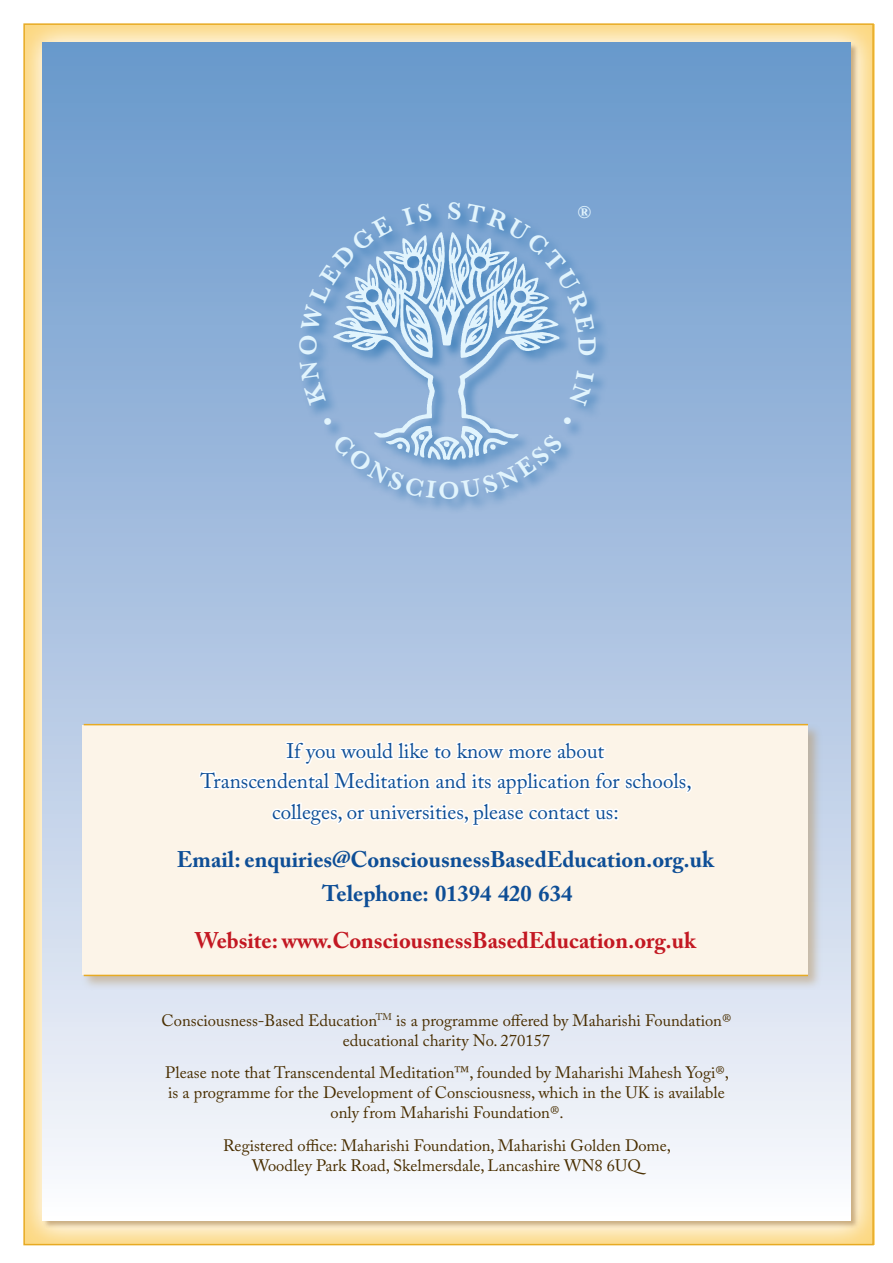
<style>
.page{position:relative;width:893px;height:1263px;background:#fff}
.page>*{position:absolute;margin:0;border:0;box-sizing:border-box;transform-origin:0 0}
.t1{font:700 22.5px/34.2px "Adobe Caslon Pro";color:#0e4e96;text-align:center}
.t2{font:700 22.5px "Adobe Caslon Pro";color:#c31822}
.t3{font:21px/30.5px "Adobe Caslon Pro";color:#0e4e96;text-align:center}
.t4{font:600 18px "Baskerville";color:#e1f4fd}
.t5{font:16.5px/19.8px "Adobe Caslon Pro";color:#492e00;text-align:center}
</style>
<div class="page">
<div style="left:42px;top:42px;width:830px;height:1197px;background:#b99765;opacity:.75"></div>
<div style="left:43px;top:43px;width:807px;height:1177px;background:linear-gradient(to bottom,#6695ca,#faf8fc)"></div>
<div style="left:81px;top:723px;width:747px;height:275px;background:#b99765;opacity:.52"></div>
<div style="left:83px;top:725px;width:725px;height:250px;background:#fcf4e8"></div>
<svg style="left:197px;top:697px;width:497px;height:129px"></svg>
<div style="left:297px;top:200px;width:339px;height:348px;background:#005ba3;opacity:.54"></div>
<svg style="left:333px;top:232px;width:226px;height:201px;background:#97b9dc"></svg>
<hr style="left:84px;top:724px;width:724px;height:1px;background:#e7aa23">
<hr style="left:84px;top:975px;width:724px;height:1px;background:#e7aa23">
<svg style="left:323px;top:417px;width:9px;height:9px"></svg>
<svg style="left:299px;top:216px;width:94px;height:190px;background:#89afd6"></svg>
<svg style="left:402px;top:203px;width:30px;height:22px"></svg>
<svg style="left:448px;top:202px;width:148px;height:153px;background:#8bb2d8"></svg>
<svg style="left:569px;top:370px;width:25px;height:36px"></svg>
<svg style="left:563px;top:416px;width:9px;height:10px"></svg>
<svg style="left:332px;top:433px;width:231px;height:66px;background:#92b4d9"></svg>
<p class="t4" style="left:578px;top:201px;width:14px">®</p>
<p class="t3" style="left:201px;top:736px;width:493px">If you would like to know more about<br>Transcendental Meditation and its application for schools, colleges, or universities, please contact us:</p>
<h1 class="t1" style="left:177px;top:842px;width:538px">Email: enquiries@ConsciousnessBasedEducation.org.uk<br>Telephone: 01394 420 634</h1>
<h1 class="t2" style="left:195px;top:927px;width:503px">Website: www.ConsciousnessBasedEducation.org.uk</h1>
<p class="t5" style="left:162px;top:1010px;width:571px">Consciousness-Based Education<sup>TM</sup> is a programme offered by Maharishi Foundation® educational charity No. 270157</p>
<p class="t5" style="left:165px;top:1063px;width:565px">Please note that Transcendental Meditation™, founded by Maharishi Mahesh Yogi®, is a programme for the Development of Consciousness, which in the UK is available only from Maharishi Foundation®.</p>
<p class="t5" style="left:223px;top:1135px;width:449px">Registered office: Maharishi Foundation, Maharishi Golden Dome,<br>Woodley Park Road, Skelmersdale, Lancashire WN8 6UQ</p>
</div>
